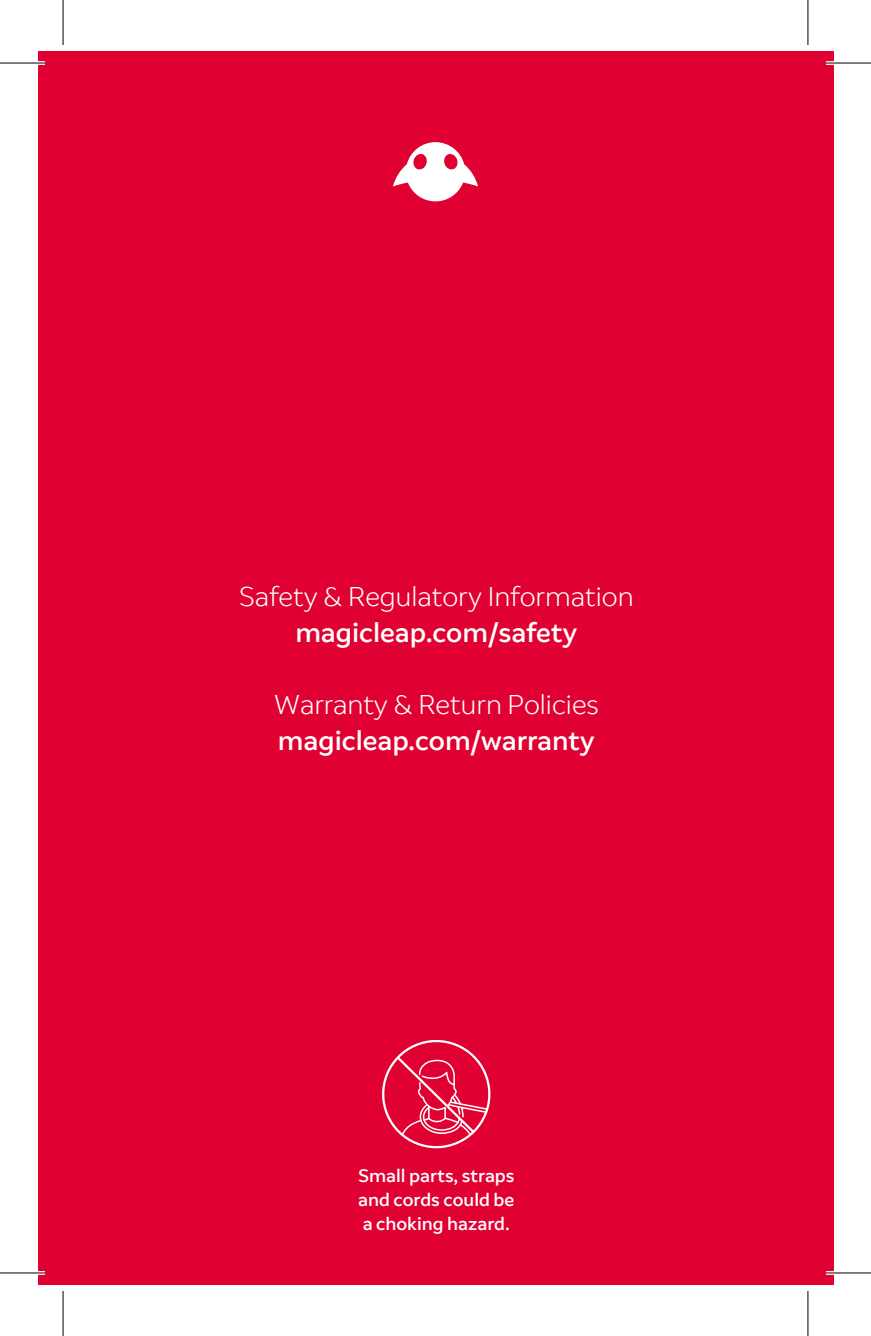
<style>
.page{position:relative;width:871px;height:1336px;background:#fff}
.page>*{position:absolute;margin:0;border:0;box-sizing:border-box;transform-origin:0 0}
.t1{font:300 27px "Lomino";color:#fff}
.t2{font:500 27px "Lomino";color:#fff}
.t3{font:500 18px/24px "Lomino";color:#fff;text-align:justify}
</style>
<div class="page">
<div style="left:37px;top:51px;width:796px;height:1233px;background:#e00031"></div>
<svg style="left:393px;top:142px;width:85px;height:59px"></svg>
<svg style="left:382px;top:1040px;width:109px;height:109px"></svg>
<svg style="left:37px;top:61px;width:8px;height:4px"></svg>
<svg style="left:826px;top:61px;width:8px;height:4px"></svg>
<svg style="left:0;top:1270px;width:45px;height:4px"></svg>
<svg style="left:825px;top:1270px;width:45px;height:4px"></svg>
<svg style="left:808px;top:0;width:1px;height:45px"></svg>
<svg style="left:808px;top:1291px;width:1px;height:44px"></svg>
<hr style="left:0;top:62px;width:45px;height:2px;background:#000">
<hr style="left:825px;top:62px;width:45px;height:2px;background:#000">
<hr style="left:0;top:1272px;width:45px;height:1px;background:#000">
<hr style="left:825px;top:1272px;width:45px;height:1px;background:#000">
<hr style="left:62px;top:0;width:2px;height:45px;background:#000">
<hr style="left:62px;top:1290px;width:2px;height:45px;background:#000">
<hr style="left:807px;top:0;width:1px;height:45px;background:#000">
<hr style="left:807px;top:1290px;width:1px;height:45px;background:#000">
<p class="t1" style="left:239px;top:580px;width:396px">Safety &amp; Regulatory Information</p>
<p class="t2" style="left:295px;top:615px;width:283px">magicleap.com/safety</p>
<p class="t1" style="left:273px;top:688px;width:326px">Warranty &amp; Return Policies</p>
<p class="t2" style="left:278px;top:723px;width:318px">magicleap.com/warranty</p>
<p class="t3" style="left:358px;top:1164px;width:158px">Small parts, straps and cords could be a choking hazard.</p>
</div>
